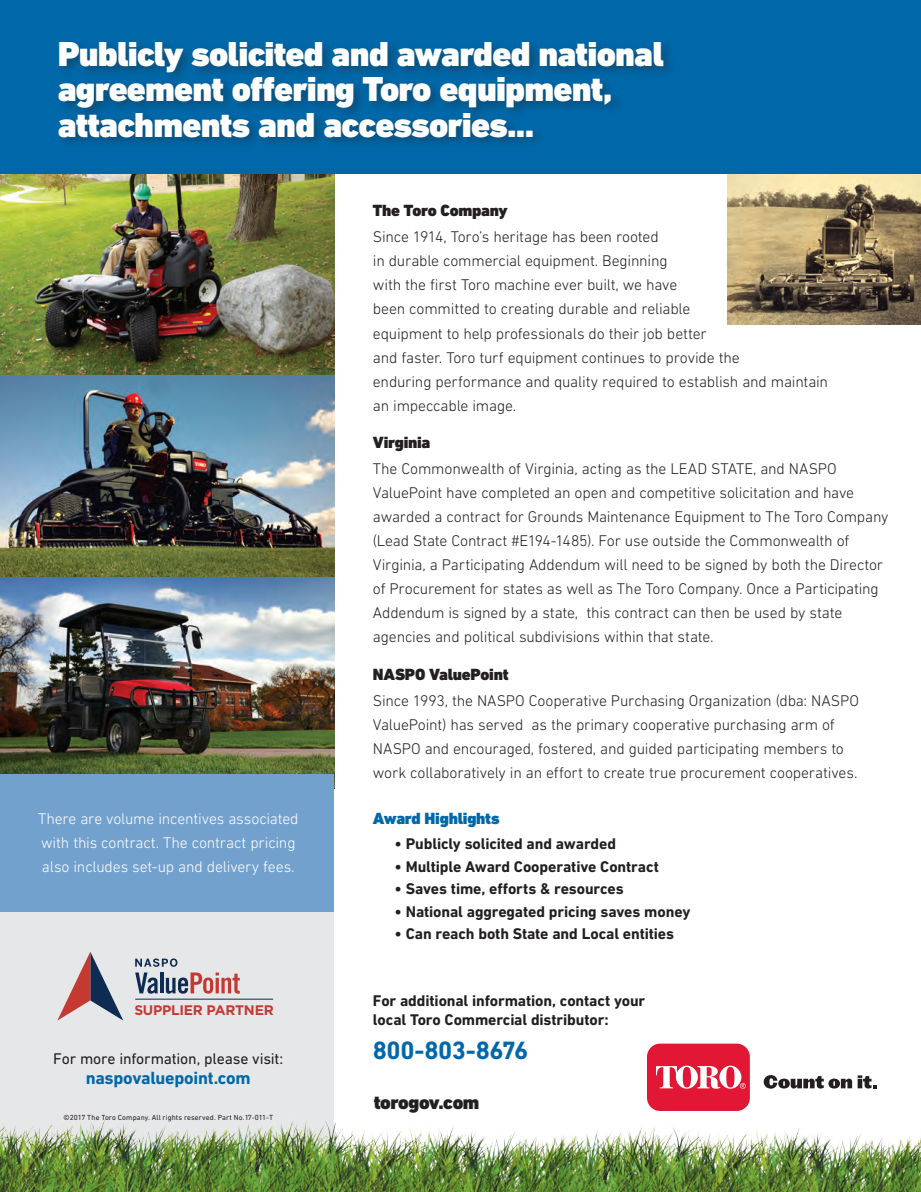
<style>
.page{position:relative;width:921px;height:1192px;background:#fff}
.page>*{position:absolute;margin:0;border:0;box-sizing:border-box;transform-origin:0 0}
.t1{font:900 35.25px/35.2px "DIN Next LT Pro";letter-spacing:-.02em;color:#fff}
.t2{font:700 25.5px "DIN Next LT Pro";letter-spacing:-.02em;color:#0068a9}
.t3{font:900 19.5px "DIN Next LT Pro";letter-spacing:-.02em;color:#231f20}
.t4{font:700 18px "DIN Next LT Pro";letter-spacing:-.015em;color:#0068a9}
.t5{font:900 16.5px "DIN Next LT Pro";letter-spacing:-.015em;color:#231f20}
.t6{font:900 16.5px "DIN Next LT Pro";letter-spacing:-.015em;color:#0068a9}
.t7{font:300 15.75px/24px "DIN Next LT Pro";letter-spacing:-.01em;color:#231f20}
.t8{font:700 15.75px/19.5px "DIN Next LT Pro";letter-spacing:-.01em;color:#231f20}
.t9{font:300 15.75px/24px "DIN Next LT Pro";letter-spacing:-.01em;color:#fff}
.t10{font:15.75px "DIN Next LT Pro";letter-spacing:-.01em;color:#231f20}
.t11{font:700 13.8px "Gotham";letter-spacing:-.02em;color:#c43932}
.t12{font:7.5px "DIN Next LT Pro";letter-spacing:.01em;color:#231f20}
</style>
<div class="page">
<div style="left:0;top:898px;width:334px;height:294px;background:#e6e7e9"></div>
<img style="left:0;top:174px;width:334px;height:202px">
<img style="left:727px;top:174px;width:193px;height:150px">
<div style="left:0;top:0;width:920px;height:174px;background:#0068a9"></div>
<div style="left:55px;top:38px;width:621px;height:112px;background:#231f20;opacity:.38"></div>
<img style="left:0;top:1089px;width:920px;height:103px">
<img style="left:0;top:376px;width:334px;height:202px">
<img style="left:0;top:578px;width:334px;height:196px">
<div style="left:0;top:774px;width:334px;height:138px;background:#73a1ce"></div>
<svg style="left:57px;top:952px;width:66px;height:69px"></svg>
<svg style="left:135px;top:958px;width:105px;height:36px"></svg>
<hr style="left:135px;top:999px;width:138px;height:1px;background:#0e2b51">
<svg style="left:763px;top:1075px;width:88px;height:14px"></svg>
<svg style="left:857px;top:1075px;width:19px;height:13px"></svg>
<div style="left:646px;top:1044px;width:103px;height:67px;background:#e21736;border-radius:13px"></div>
<svg style="left:656px;top:1066px;width:89px;height:23px"></svg>
<svg style="left:917px;top:1187px;width:4px;height:5px"></svg>
<h1 class="t1" style="left:58px;top:36px;width:607px">Publicly solicited and awarded national agreement offering Toro equipment, attachments and accessories...</h1>
<p class="t9" style="left:38px;top:806px;width:262px">There are volume incentives associated with this contract. The contract pricing also includes set-up and delivery fees.</p>
<p class="t11" style="left:134px;top:1002px;width:141px">SUPPLIER PARTNER</p>
<p class="t10" style="left:53px;top:1049px;width:231px">For more information, please visit:</p>
<p class="t4" style="left:86px;top:1068px;width:166px">naspovaluepoint.com</p>
<p class="t12" style="left:64px;top:1113px;width:211px">©2017 The Toro Company. All rights reserved. Part No. 17-011-T</p>
<p class="t5" style="left:373px;top:201px;width:136px">The Toro Company</p>
<p class="t7" style="left:373px;top:225px;width:456px">Since 1914, Toro’s heritage has been rooted<br>in durable commercial equipment. Beginning<br>with the first Toro machine ever built, we have<br>been committed to creating durable and reliable<br>equipment to help professionals do their job better<br>and faster. Toro turf equipment continues to provide the<br>enduring performance and quality required to establish and maintain an impeccable image.</p>
<p class="t5" style="left:373px;top:433px;width:59px">Virginia</p>
<p class="t7" style="left:373px;top:457px;width:517px">The Commonwealth of Virginia, acting as the LEAD STATE, and NASPO ValuePoint have completed an open and competitive solicitation and have awarded a contract for Grounds Maintenance Equipment to The Toro Company (Lead State Contract #E194-1485). For use outside the Commonwealth of Virginia, a Participating Addendum will need to be signed by both the Director of Procurement for states as well as The Toro Company. Once a Participating Addendum is signed by a state, this contract can then be used by state agencies and political subdivisions within that state.</p>
<p class="t5" style="left:373px;top:664px;width:137px">NASPO ValuePoint</p>
<p class="t7" style="left:373px;top:689px;width:487px">Since 1993, the NASPO Cooperative Purchasing Organization (dba: NASPO ValuePoint) has served as the primary cooperative purchasing arm of NASPO and encouraged, fostered, and guided participating members to work collaboratively in an effort to create true procurement cooperatives.</p>
<p class="t6" style="left:373px;top:809px;width:128px">Award Highlights</p>
<p class="t8" style="left:394px;top:834px;width:223px">• Publicly solicited and awarded</p>
<p class="t8" style="left:394px;top:856px;width:266px">• Multiple Award Cooperative Contract</p>
<p class="t8" style="left:394px;top:879px;width:230px">• Saves time, efforts &amp; resources</p>
<p class="t8" style="left:394px;top:901px;width:297px">• National aggregated pricing saves money</p>
<p class="t8" style="left:394px;top:924px;width:281px">• Can reach both State and Local entities</p>
<p class="t8" style="left:373px;top:990px;width:274px">For additional information, contact your local Toro Commercial distributor:</p>
<h2 class="t2" style="left:373px;top:1036px;width:157px">800-803-8676</h2>
<p class="t3" style="left:373px;top:1091px;width:107px">torogov.com</p>
</div>
